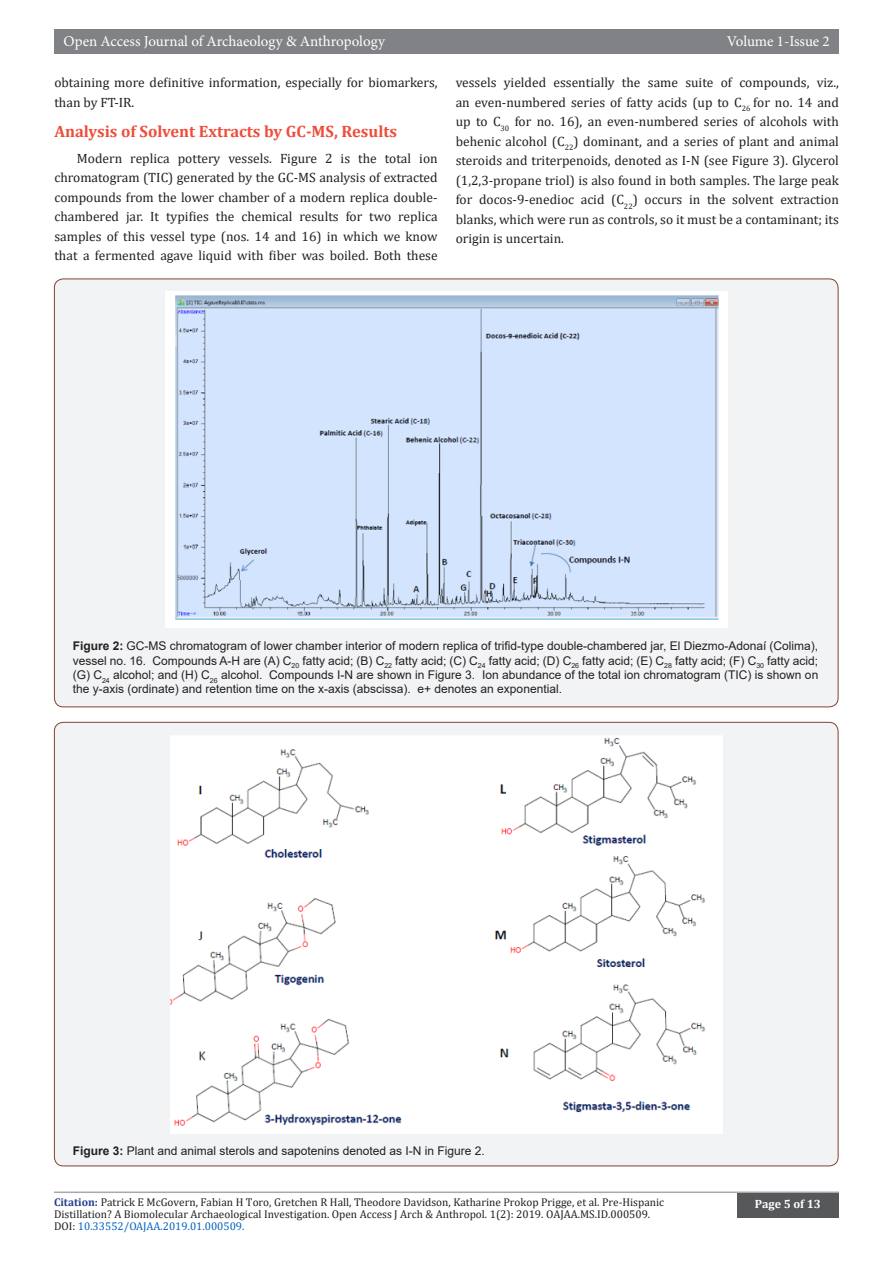
<style>
.page{position:relative;width:893px;height:1263px;background:#fff}
.page>*{position:absolute;margin:0;border:0;box-sizing:border-box;transform-origin:0 0}
.t1{font:700 16.5px "Cambria";color:#ef4c3a}
.t2{font:15px "Minion Pro";letter-spacing:-.005em;color:#fff}
.t3{font:13.5px/19.5px "Cambria";color:#231f20;text-align:justify}
.t4{font:12px/14.4px "Arial";color:#231f20;text-align:justify}
.t5{font:700 12px "Cambria";color:#fff}
.t6{font:11.25px/12px "Cambria";color:#231f20}
.s1{font-weight:700}
.s2{font-weight:700;color:#253f8e}
.s3{color:#0563c1}
</style>
<div class="page">
<hr style="left:54px;top:1191px;width:785px;height:2px;background:#a8a9ad">
<div style="left:54px;top:29px;width:785px;height:25px;background:#808285"></div>
<div style="left:737px;top:1193px;width:102px;height:24px;background:#57585a"></div>
<div style="left:54px;top:279px;width:784px;height:428px;background:#f2f3f4;border-radius:9px"></div>
<img style="left:165px;top:291px;width:562px;height:337px">
<div style="left:54px;top:722px;width:784px;height:444px;background:#f2f3f4;border-radius:9px"></div>
<div style="left:170px;top:736px;width:552px;height:397px;background:#fff"></div>
<p class="t2" style="left:63px;top:31px;width:323px">Open Access Journal of Archaeology &amp; Anthropology</p>
<p class="t2" style="left:727px;top:31px;width:105px">Volume 1-Issue 2</p>
<p class="t3" style="left:54px;top:73px;width:385px">obtaining more definitive information, especially for biomarkers, than by FT-IR.</p>
<p class="t1" style="left:54px;top:120px;width:344px">Analysis of Solvent Extracts by GC-MS, Results</p>
<p class="t3" style="left:54px;top:148px;width:385px;text-indent:23px">Modern replica pottery vessels. Figure 2 is the total ion chromatogram (TIC) generated by the GC-MS analysis of extracted compounds from the lower chamber of a modern replica double&shy;chambered jar. It typifies the chemical results for two replica samples of this vessel type (nos. 14 and 16) in which we know that a fermented agave liquid with fiber was boiled. Both these</p>
<p class="t3" style="left:456px;top:73px;width:385px">vessels yielded essentially the same suite of compounds, viz., an even-numbered series of fatty acids (up to C<sub>26</sub> for no. 14 and up to C<sub>30</sub> for no. 16), an even-numbered series of alcohols with behenic alcohol (C<sub>22</sub>) dominant, and a series of plant and animal steroids and triterpenoids, denoted as I-N (see Figure 3). Glycerol (1,2,3-propane triol) is also found in both samples. The large peak for docos-9-enedioc acid (C<sub>22</sub>) occurs in the solvent extraction blanks, which were run as controls, so it must be a contaminant; its origin is uncertain.</p>
<p class="t4" style="left:73px;top:639px;width:747px"><span class="s1">Figure 2:</span> GC-MS chromatogram of lower chamber interior of modern replica of trifid-type double-chambered jar, El Diezmo-Adonaí (Colima), vessel no. 16. Compounds A-H are (A) C<sub>20</sub> fatty acid; (B) C<sub>22</sub> fatty acid; (C) C<sub>24</sub> fatty acid; (D) C<sub>26</sub> fatty acid; (E) C<sub>28</sub> fatty acid; (F) C<sub>30</sub> fatty acid; (G) C<sub>24</sub> alcohol; and (H) C<sub>26</sub> alcohol. Compounds I-N are shown in Figure 3. Ion abundance of the total ion chromatogram (TIC) is shown on the y-axis (ordinate) and retention time on the x-axis (abscissa). e+ denotes an exponential.</p>
<p class="t4" style="left:73px;top:1144px;width:414px"><span class="s1">Figure 3:</span> Plant and animal sterols and sapotenins denoted as I-N in Figure 2.</p>
<p class="t6" style="left:54px;top:1196px;width:612px"><span class="s2">Citation:</span> Patrick E McGovern, Fabian H Toro, Gretchen R Hall, Theodore Davidson, Katharine Prokop Prigge, et al. Pre-Hispanic<br>Distillation? A Biomolecular Archaeological Investigation. Open Access J Arch &amp; Anthropol. 1(2): 2019. OAJAA.MS.ID.000509.<br>DOI: <span class="s3">10.33552/OAJAA.2019.01.000509.</span></p>
<p class="t5" style="left:755px;top:1196px;width:68px">Page 5 of 13</p>
</div>
